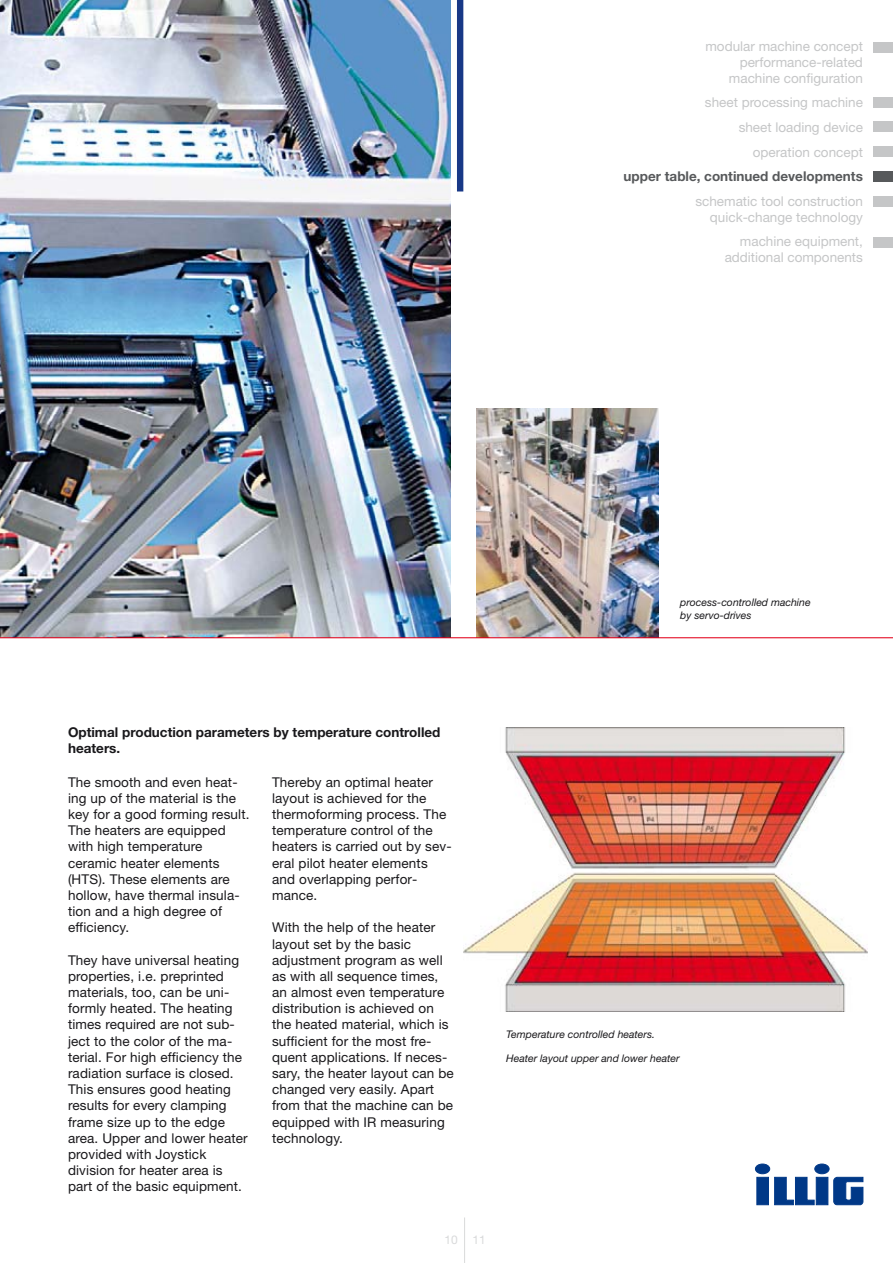
<style>
.page{position:relative;width:893px;height:1263px;background:#fff}
.page>*{position:absolute;margin:0;border:0;box-sizing:border-box;transform-origin:0 0}
.t1{font:13.5px/16.2px "Helvetica Neue";letter-spacing:.01em;color:#19181b}
.t2{font:13.5px/15.8px "Helvetica Neue";color:#c5c6c7;text-align:right}
.t3{font:700 13.5px/16.2px "Helvetica Neue";color:#19181b}
.t4{font:700 13.5px "Helvetica Neue";color:#57595b}
.t5{font:12px "Helvetica Neue";color:#d9dadb}
.t6{font:italic 10.5px/12.8px "Helvetica Neue";color:#19181b}
</style>
<div class="page">
<img style="left:0;top:0;width:451px;height:637px">
<img style="left:476px;top:408px;width:183px;height:229px">
<div style="left:457px;top:0;width:6px;height:192px;background:#183887"></div>
<hr style="left:0;top:637px;width:893px;height:1px;background:#e2001a">
<hr style="left:464px;top:1217px;width:1px;height:46px;background:#d9dadb">
<svg style="left:755px;top:1164px;width:108px;height:41px"></svg>
<div style="left:873px;top:42px;width:20px;height:10px;background:#c5c6c7"></div>
<div style="left:873px;top:122px;width:20px;height:10px;background:#c5c6c7"></div>
<div style="left:873px;top:97px;width:20px;height:11px;background:#c5c6c7"></div>
<div style="left:873px;top:146px;width:20px;height:11px;background:#c5c6c7"></div>
<div style="left:873px;top:171px;width:20px;height:11px;background:#57595b"></div>
<div style="left:873px;top:196px;width:20px;height:10px;background:#c5c6c7"></div>
<div style="left:873px;top:237px;width:20px;height:11px;background:#c5c6c7"></div>
<img style="left:463px;top:727px;width:404px;height:285px">
<p class="t2" style="left:705px;top:40px;width:159px">modular machine concept performance-related machine configuration</p>
<p class="t2" style="left:705px;top:91px;width:159px;line-height:24.6px">sheet processing machine sheet loading device operation concept</p>
<p class="t4" style="left:623px;top:172px;width:241px">upper table, continued developments</p>
<p class="t2" style="left:695px;top:195px;width:169px">schematic tool construction quick-change technology</p>
<p class="t2" style="left:725px;top:235px;width:140px">machine equipment, additional components</p>
<p class="t6" style="left:680px;top:597px;width:132px">process-controlled machine by servo-drives</p>
<p class="t3" style="left:68px;top:725px;width:374px">Optimal production parameters by temperature controlled heaters.</p>
<p class="t1" style="left:68px;top:775px;width:183px">The smooth and even heat&shy;ing up of the material is the key for a good forming result.<br>The heaters are equipped with high temperature ceramic heater elements (HTS). These elements are hollow, have thermal insula&shy;tion and a high degree of efficiency.</p>
<p class="t1" style="left:68px;top:953px;width:181px">They have universal heating properties, i.e. preprinted materials, too, can be uni&shy;formly heated. The heating times required are not sub&shy;ject to the color of the ma - terial. For high efficiency the radiation surface is closed.<br>This ensures good heating results for every clamping frame size up to the edge area. Upper and lower heater provided with Joystick division for heater area is part of the basic equipment.</p>
<p class="t1" style="left:272px;top:775px;width:181px">Thereby an optimal heater layout is achieved for the thermoforming process. The temperature control of the heaters is carried out by sev&shy;eral pilot heater elements and overlapping perfor&shy;mance.</p>
<p class="t1" style="left:272px;top:921px;width:183px">With the help of the heater layout set by the basic adjustment program as well as with all sequence times, an almost even temperature distribution is achieved on the heated material, which is sufficient for the most fre&shy;quent applications. If neces&shy;sary, the heater layout can be changed very easily. Apart from that the machine can be equipped with IR measuring technology.</p>
<p class="t5" style="left:445px;top:1236px;width:43px">10 11</p>
<p class="t6" style="left:506px;top:1029px;width:150px">Temperature controlled heaters.</p>
<p class="t6" style="left:506px;top:1053px;width:175px">Heater layout upper and lower heater</p>
</div>
